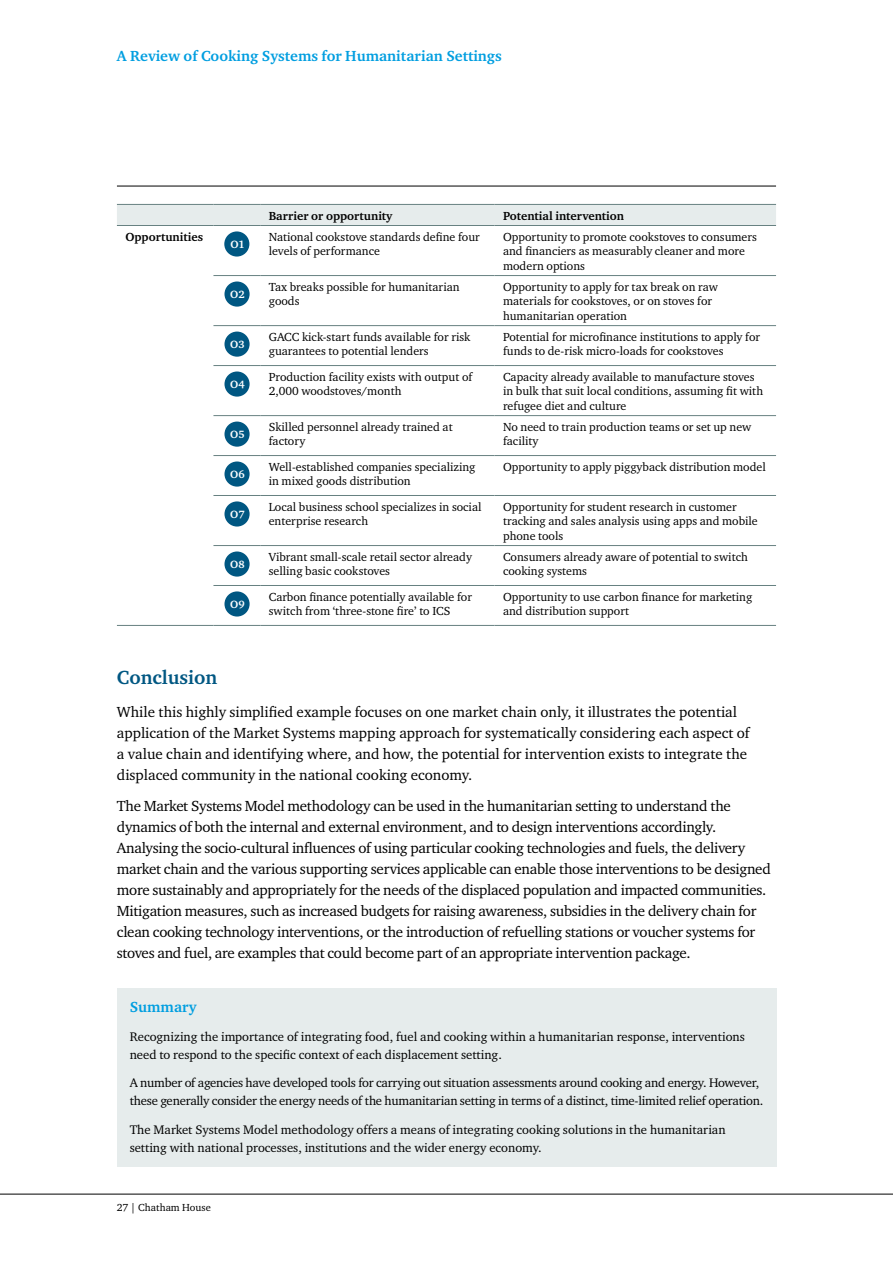
<style>
.page{position:relative;width:893px;height:1263px;background:#fff}
.page>*{position:absolute;margin:0;border:0;box-sizing:border-box;transform-origin:0 0}
.t1{font:700 19.5px "Charter ITC";color:#005782}
.t2{font:15px/21px "Charter ITC";letter-spacing:-.02em;color:#000}
.t3{font:15px/21px "Charter ITC";color:#000}
.t4{font:700 15px "Charter ITC";color:#009ee0}
.t5{font:12.75px/18px "Charter ITC";color:#000}
.t6{font:12.75px/18px "Charter ITC";letter-spacing:-.02em;color:#000}
.t7{font:12px/14.2px "Charter ITC";color:#000}
.t8{font:700 12px "Charter ITC";color:#000}
.t9{font:700 10.8px "Charter ITC";color:#fff}
.t10{font:10.5px "Charter ITC";color:#000}
</style>
<div class="page">
<hr style="left:117px;top:186px;width:659px;height:1px;background:#000">
<hr style="left:0;top:1194px;width:893px;height:1px;background:#000">
<div style="left:117px;top:988px;width:659px;height:40px;background:#e6ecec"></div>
<div style="left:117px;top:1018px;width:659px;height:58px;background:#e6ecec"></div>
<div style="left:117px;top:1064px;width:659px;height:58px;background:#e6ecec"></div>
<div style="left:117px;top:1111px;width:659px;height:56px;background:#e6ecec"></div>
<div style="left:117px;top:205px;width:659px;height:20px;background:#e6ecec"></div>
<hr style="left:117px;top:625px;width:96px;height:1px;background:#678181">
<hr style="left:213px;top:625px;width:47px;height:1px;background:#678181">
<hr style="left:260px;top:625px;width:235px;height:1px;background:#678181">
<hr style="left:495px;top:625px;width:281px;height:1px;background:#678181">
<hr style="left:117px;top:204px;width:96px;height:1px;background:#678181">
<hr style="left:213px;top:204px;width:47px;height:1px;background:#678181">
<hr style="left:260px;top:204px;width:235px;height:1px;background:#678181">
<hr style="left:495px;top:204px;width:281px;height:1px;background:#678181">
<hr style="left:117px;top:225px;width:96px;height:1px;background:#678181">
<hr style="left:213px;top:225px;width:47px;height:1px;background:#678181">
<hr style="left:260px;top:225px;width:235px;height:1px;background:#678181">
<hr style="left:495px;top:225px;width:281px;height:1px;background:#678181">
<hr style="left:213px;top:275px;width:47px;height:1px;background:#678181">
<hr style="left:260px;top:275px;width:235px;height:1px;background:#678181">
<hr style="left:495px;top:275px;width:281px;height:1px;background:#678181">
<hr style="left:213px;top:325px;width:47px;height:1px;background:#678181">
<hr style="left:260px;top:325px;width:235px;height:1px;background:#678181">
<hr style="left:495px;top:325px;width:281px;height:1px;background:#678181">
<hr style="left:213px;top:365px;width:47px;height:1px;background:#678181">
<hr style="left:260px;top:365px;width:235px;height:1px;background:#678181">
<hr style="left:495px;top:365px;width:281px;height:1px;background:#678181">
<hr style="left:213px;top:415px;width:47px;height:1px;background:#678181">
<hr style="left:260px;top:415px;width:235px;height:1px;background:#678181">
<hr style="left:495px;top:415px;width:281px;height:1px;background:#678181">
<hr style="left:213px;top:455px;width:47px;height:1px;background:#678181">
<hr style="left:260px;top:455px;width:235px;height:1px;background:#678181">
<hr style="left:495px;top:455px;width:281px;height:1px;background:#678181">
<hr style="left:213px;top:495px;width:47px;height:1px;background:#678181">
<hr style="left:260px;top:495px;width:235px;height:1px;background:#678181">
<hr style="left:495px;top:495px;width:281px;height:1px;background:#678181">
<hr style="left:213px;top:545px;width:47px;height:1px;background:#678181">
<hr style="left:260px;top:545px;width:235px;height:1px;background:#678181">
<hr style="left:495px;top:545px;width:281px;height:1px;background:#678181">
<hr style="left:213px;top:585px;width:47px;height:1px;background:#678181">
<hr style="left:260px;top:585px;width:235px;height:1px;background:#678181">
<hr style="left:495px;top:585px;width:281px;height:1px;background:#678181">
<div style="left:224px;top:231px;width:25px;height:26px;background:#005782;border-radius:50%"></div>
<div style="left:224px;top:281px;width:26px;height:26px;background:#005782;border-radius:50%"></div>
<div style="left:224px;top:332px;width:26px;height:25px;background:#005782;border-radius:50%"></div>
<div style="left:224px;top:371px;width:26px;height:26px;background:#005782;border-radius:50%"></div>
<div style="left:224px;top:422px;width:26px;height:25px;background:#005782;border-radius:50%"></div>
<div style="left:224px;top:461px;width:26px;height:26px;background:#005782;border-radius:50%"></div>
<div style="left:224px;top:501px;width:26px;height:25px;background:#005782;border-radius:50%"></div>
<div style="left:224px;top:551px;width:26px;height:26px;background:#005782;border-radius:50%"></div>
<div style="left:224px;top:591px;width:26px;height:25px;background:#005782;border-radius:50%"></div>
<p class="t4" style="left:117px;top:47px;width:386px">A Review of Cooking Systems for Humanitarian Settings</p>
<p class="t8" style="left:125px;top:229px;width:79px">Opportunities</p>
<p class="t8" style="left:269px;top:208px;width:125px">Barrier or opportunity</p>
<p class="t8" style="left:503px;top:208px;width:123px">Potential intervention</p>
<p class="t9" style="left:230px;top:238px;width:16px">O1</p>
<p class="t7" style="left:269px;top:230px;width:213px">National cookstove standards define four levels of performance</p>
<p class="t7" style="left:503px;top:230px;width:255px">Opportunity to promote cookstoves to consumers and financiers as measurably cleaner and more modern options</p>
<p class="t9" style="left:230px;top:288px;width:16px">O2</p>
<p class="t7" style="left:269px;top:280px;width:192px">Tax breaks possible for humanitarian goods</p>
<p class="t7" style="left:503px;top:280px;width:216px">Opportunity to apply for tax break on raw materials for cookstoves, or on stoves for humanitarian operation</p>
<p class="t9" style="left:230px;top:338px;width:16px">O3</p>
<p class="t7" style="left:269px;top:330px;width:203px">GACC kick-start funds available for risk guarantees to potential lenders</p>
<p class="t7" style="left:503px;top:330px;width:258px">Potential for microfinance institutions to apply for funds to de-risk micro-loads for cookstoves</p>
<p class="t9" style="left:230px;top:378px;width:16px">O4</p>
<p class="t7" style="left:269px;top:370px;width:205px">Production facility exists with output of<br>2,000 woodstoves/month</p>
<p class="t7" style="left:503px;top:370px;width:262px">Capacity already available to manufacture stoves in bulk that suit local conditions, assuming fit with refugee diet and culture</p>
<p class="t9" style="left:230px;top:428px;width:16px">O5</p>
<p class="t7" style="left:269px;top:420px;width:185px">Skilled personnel already trained at factory</p>
<p class="t7" style="left:503px;top:420px;width:250px">No need to train production teams or set up new facility</p>
<p class="t9" style="left:230px;top:468px;width:16px">O6</p>
<p class="t7" style="left:269px;top:460px;width:208px">Well-established companies specializing in mixed goods distribution</p>
<p class="t7" style="left:503px;top:460px;width:264px">Opportunity to apply piggyback distribution model</p>
<p class="t9" style="left:230px;top:508px;width:16px">O7</p>
<p class="t7" style="left:269px;top:500px;width:214px">Local business school specializes in social enterprise research</p>
<p class="t7" style="left:503px;top:500px;width:256px">Opportunity for student research in customer tracking and sales analysis using apps and mobile phone tools</p>
<p class="t9" style="left:230px;top:558px;width:16px">O8</p>
<p class="t7" style="left:269px;top:550px;width:205px">Vibrant small-scale retail sector already selling basic cookstoves</p>
<p class="t7" style="left:503px;top:550px;width:246px">Consumers already aware of potential to switch cooking systems</p>
<p class="t9" style="left:230px;top:598px;width:16px">O9</p>
<p class="t7" style="left:269px;top:590px;width:205px">Carbon finance potentially available for switch from ‘three-stone fire’ to ICS</p>
<p class="t7" style="left:503px;top:590px;width:251px">Opportunity to use carbon finance for marketing and distribution support</p>
<h1 class="t1" style="left:117px;top:665px;width:102px">Conclusion</h1>
<p class="t3" style="left:117px;top:701px;width:634px">While this highly simplified example focuses on one market chain only, it illustrates the potential application of the Market Systems mapping approach for systematically considering each aspect of a value chain and identifying where, and how, the potential for intervention exists to integrate the displaced community in the national cooking economy.</p>
<p class="t2" style="left:117px;top:795px;width:655px">The Market Systems Model methodology can be used in the humanitarian setting to understand the dynamics of both the internal and external environment, and to design interventions accordingly.<br>Analysing the socio-cultural influences of using particular cooking technologies and fuels, the delivery market chain and the various supporting services applicable can enable those interventions to be designed more sustainably and appropriately for the needs of the displaced population and impacted communities.<br>Mitigation measures, such as increased budgets for raising awareness, subsidies in the delivery chain for clean cooking technology interventions, or the introduction of refuelling stations or voucher systems for stoves and fuel, are examples that could become part of an appropriate intervention package.</p>
<p class="t4" style="left:130px;top:998px;width:69px">Summary</p>
<p class="t5" style="left:130px;top:1027px;width:617px">Recognizing the importance of integrating food, fuel and cooking within a humanitarian response, interventions need to respond to the specific context of each displacement setting.</p>
<p class="t6" style="left:130px;top:1073px;width:635px">A number of agencies have developed tools for carrying out situation assessments around cooking and energy. However, these generally consider the energy needs of the humanitarian setting in terms of a distinct, time-limited relief operation.</p>
<p class="t5" style="left:130px;top:1120px;width:597px">The Market Systems Model methodology offers a means of integrating cooking solutions in the humanitarian setting with national processes, institutions and the wider energy economy.</p>
<p class="t10" style="left:117px;top:1201px;width:95px">27 | Chatham House</p>
</div>
